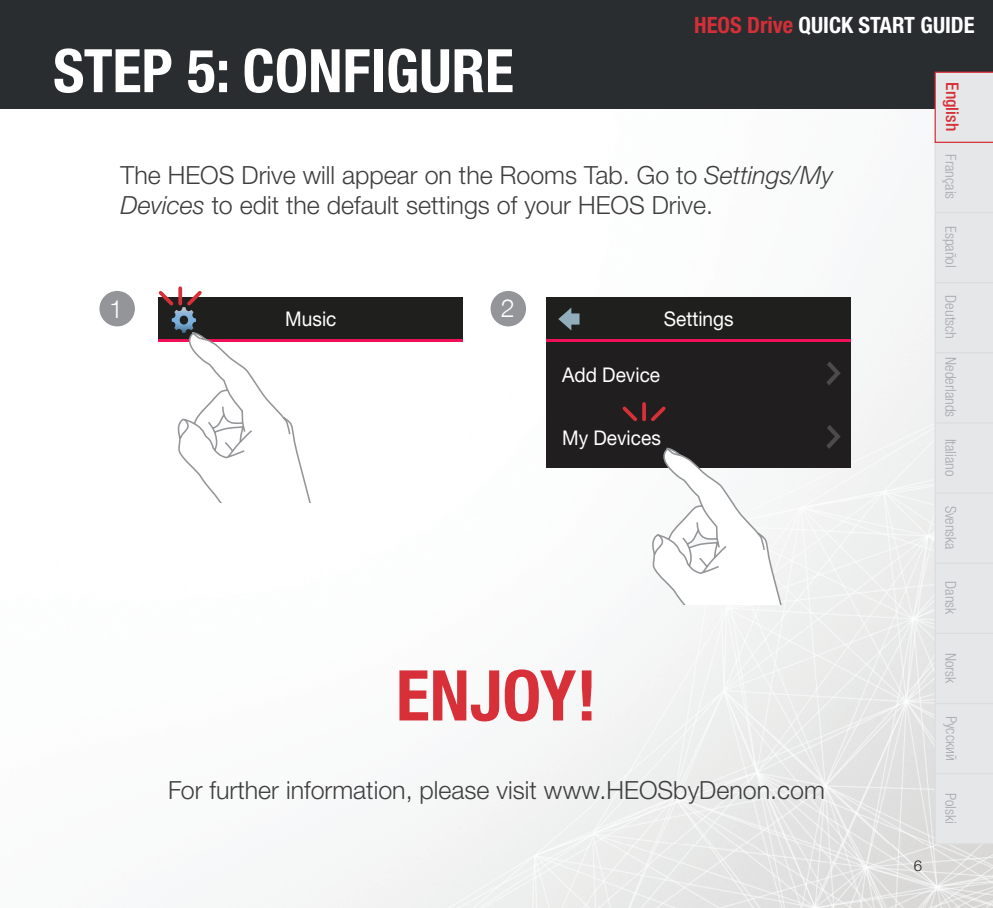
<style>
.page{position:relative;width:993px;height:908px;background:#fff}
.page>*{position:absolute;margin:0;border:0;box-sizing:border-box;transform-origin:0 0}
.t1{font:700 condensed 70px "Helvetica Neue LTW1 G";color:#d73039}
.t2{font:700 condensed 60px "Helvetica Neue LTW1 G";color:#fff}
.t3{font:300 25px/30px "Helvetica Neue LTW1 G";color:#3e3e3f}
.t4{font:300 25px "Helvetica Neue LT Com";color:#fff}
.t5{font:700 condensed 22.5px "Helvetica Neue LTW1 G";color:#fff}
.t6{font:20.25px "Helvetica Neue LT";color:#fff;scale:.94 1}
.t7{font:500 condensed 17.5px "Helvetica Neue LT Pro";color:#d73039}
.t8{font:300 condensed 15px "Helvetica Neue LT Pro";color:#a8a9ad}
.t9{font:300 condensed 15px "Helvetica Neue LTCYR";color:#a8a9ad}
.t10{font:300 15px "Helvetica Neue LTW1 G";color:#231f20}
.s1{color:#d32f38}
.s2{font-style:italic}
</style>
<div class="page">
<img style="left:590px;top:244px;width:402px;height:663px">
<div style="left:0;top:0;width:992px;height:109px;background:#292d30"></div>
<div style="left:934px;top:143px;width:58px;height:701px;background:#e6e7e9"></div>
<hr style="left:934px;top:632px;width:58px;height:1px;background:#dcdddf">
<hr style="left:934px;top:212px;width:58px;height:1px;background:#dcdddf">
<hr style="left:934px;top:282px;width:58px;height:1px;background:#dcdddf">
<hr style="left:934px;top:352px;width:58px;height:1px;background:#dcdddf">
<hr style="left:934px;top:422px;width:58px;height:1px;background:#dcdddf">
<hr style="left:934px;top:492px;width:58px;height:1px;background:#dcdddf">
<hr style="left:934px;top:562px;width:58px;height:1px;background:#dcdddf">
<hr style="left:934px;top:702px;width:58px;height:1px;background:#dcdddf">
<hr style="left:934px;top:772px;width:58px;height:1px;background:#dcdddf">
<svg style="left:934px;top:72px;width:58px;height:71px;background:#e4dcdf"></svg>
<div style="left:158px;top:297px;width:305px;height:44px;background:#1f1f1e"></div>
<hr style="left:158px;top:339px;width:305px;height:2px;background:#ee1059">
<div style="left:546px;top:297px;width:304px;height:107px;background:#1f1f1e"></div>
<hr style="left:546px;top:339px;width:304px;height:2px;background:#ee1059">
<svg style="left:826px;top:362px;width:14px;height:23px"></svg>
<svg style="left:558px;top:307px;width:21px;height:23px"></svg>
<div style="left:546px;top:404px;width:304px;height:63px;background:#201e1e"></div>
<svg style="left:826px;top:425px;width:14px;height:23px"></svg>
<svg style="left:650px;top:447px;width:132px;height:157px"></svg>
<hr style="left:642px;top:404px;width:3px;height:15px;background:#d73039">
<svg style="left:622px;top:406px;width:16px;height:16px"></svg>
<svg style="left:651px;top:406px;width:15px;height:16px"></svg>
<div style="left:99px;top:291px;width:36px;height:35px;background:#939598;border-radius:50%"></div>
<div style="left:490px;top:291px;width:36px;height:35px;background:#939598;border-radius:50%"></div>
<svg style="left:158px;top:287px;width:162px;height:215px"></svg>
<h2 class="t2" style="left:53px;top:35px;width:462px">STEP 5: CONFIGURE</h2>
<p class="t5" style="left:694px;top:12px;width:282px"><span class="s1">HEOS Drive</span> QUICK START GUIDE</p>
<p class="t7" style="left:962px;top:82px;width:50px;rotate:90deg">English</p>
<p class="t3" style="left:120px;top:160px;width:713px">The HEOS Drive will appear on the Rooms Tab. Go to <span class="s2">Settings/My<br>Devices</span> to edit the default settings of your HEOS Drive.</p>
<p class="t4" style="left:109px;top:294px;width:15px">1</p>
<p class="t4" style="left:500px;top:293px;width:15px">2</p>
<p class="t6" style="left:285px;top:306px;width:56px">Music</p>
<p class="t6" style="left:663px;top:306px;width:76px">Settings</p>
<p class="t6" style="left:562px;top:362px;width:106px">Add Device</p>
<p class="t6" style="left:562px;top:426px;width:107px">My Devices</p>
<h1 class="t1" style="left:396px;top:653px;width:202px">ENJOY!</h1>
<p class="t3" style="left:168px;top:774px;width:658px">For further information, please visit www.HEOSbyDenon.com</p>
<p class="t10" style="left:913px;top:856px;width:10px">6</p>
<p class="t8" style="left:959px;top:154px;width:46px;rotate:90deg">Français</p>
<p class="t8" style="left:959px;top:226px;width:43px;rotate:90deg">Español</p>
<p class="t8" style="left:959px;top:295px;width:123px;rotate:90deg">Deutsch Nederlands</p>
<p class="t8" style="left:959px;top:438px;width:39px;rotate:90deg">Italiano</p>
<p class="t8" style="left:959px;top:505px;width:46px;rotate:90deg">Svenska</p>
<p class="t8" style="left:959px;top:581px;width:35px;rotate:90deg">Dansk</p>
<p class="t8" style="left:959px;top:652px;width:32px;rotate:90deg">Norsk</p>
<p class="t9" style="left:959px;top:715px;width:46px;rotate:90deg">Pусский</p>
<p class="t8" style="left:959px;top:792px;width:33px;rotate:90deg">Polski</p>
</div>
